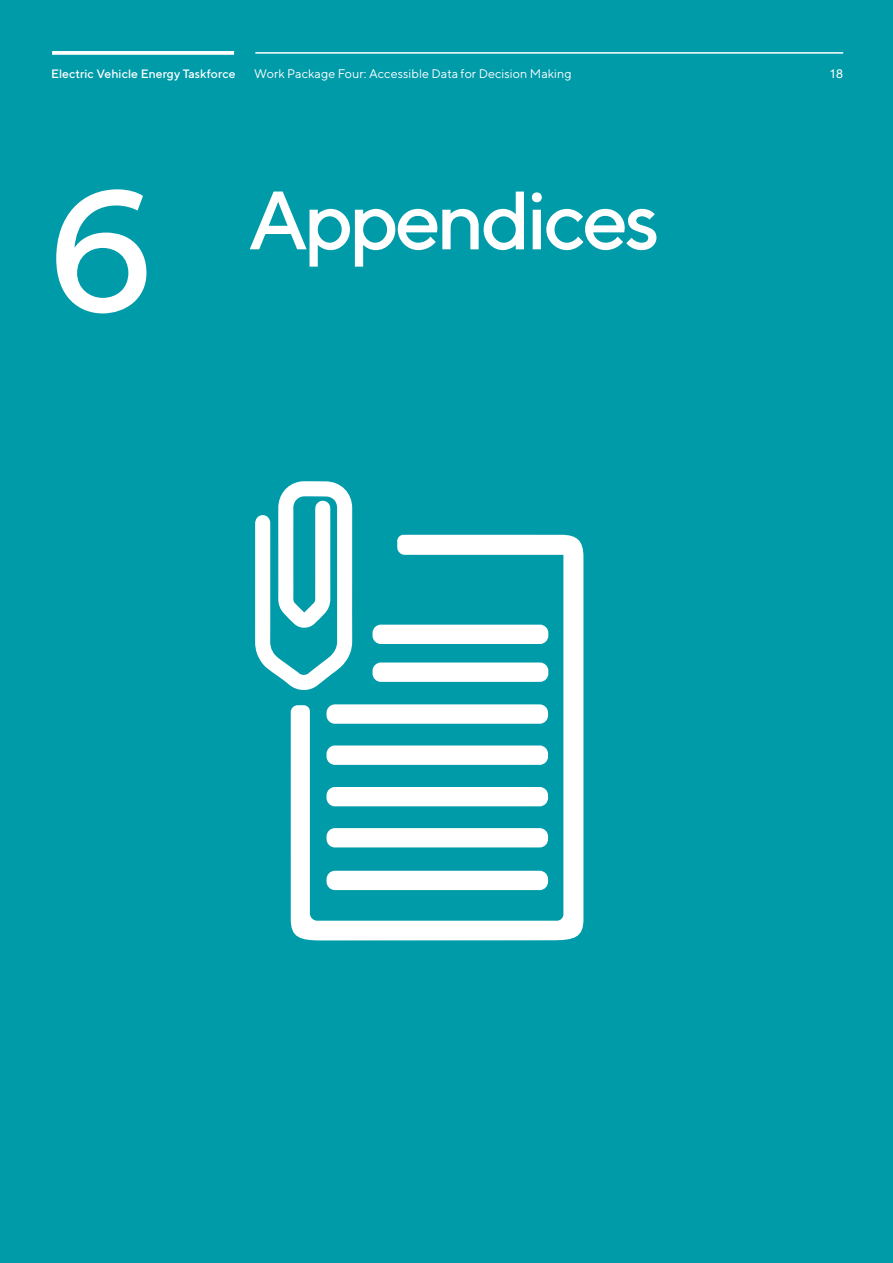
<style>
.page{position:relative;width:893px;height:1263px;background:#009ba9}
.page>*{position:absolute;margin:0;border:0;box-sizing:border-box;transform-origin:0 0}
.t1{font:500 82.5px "TT Norms";letter-spacing:-.05em;color:#fff}
.t2{font:12.45px "TT Norms";letter-spacing:.005em;color:#fff}
.t3{font:12.45px "Helvetica Neue";color:#fff}
.t4{font:500 12.15px "TT Norms";letter-spacing:.005em;color:#fff}
.s1{font-family:"Circular Std";font-weight:400;font-size:183px}
</style>
<div class="page">
<svg style="left:291px;top:535px;width:292px;height:405px"></svg>
<div style="left:327px;top:704px;width:221px;height:20px;background:#fff;border-radius:8px"></div>
<div style="left:327px;top:745px;width:221px;height:20px;background:#fff;border-radius:8px"></div>
<div style="left:327px;top:787px;width:221px;height:19px;background:#fff;border-radius:8px"></div>
<div style="left:327px;top:828px;width:221px;height:19px;background:#fff;border-radius:8px"></div>
<div style="left:327px;top:871px;width:221px;height:19px;background:#fff;border-radius:8px"></div>
<div style="left:372px;top:662px;width:176px;height:20px;background:#fff;border-radius:8px"></div>
<div style="left:372px;top:625px;width:176px;height:19px;background:#fff;border-radius:8px"></div>
<svg style="left:255px;top:481px;width:97px;height:211px"></svg>
<hr style="left:255px;top:52px;width:588px;height:2px;background:#fff">
<svg style="left:52px;top:51px;width:182px;height:4px"></svg>
<p class="t4" style="left:51px;top:66px;width:186px">Electric Vehicle Energy Taskforce</p>
<p class="t2" style="left:254px;top:66px;width:319px">Work Package Four: Accessible Data for Decision Making</p>
<p class="t3" style="left:829px;top:65px;width:15px">18</p>
<h1 class="t1" style="left:47px;top:169px;width:615px"><span class="s1">6</span> Appendices</h1>
</div>
